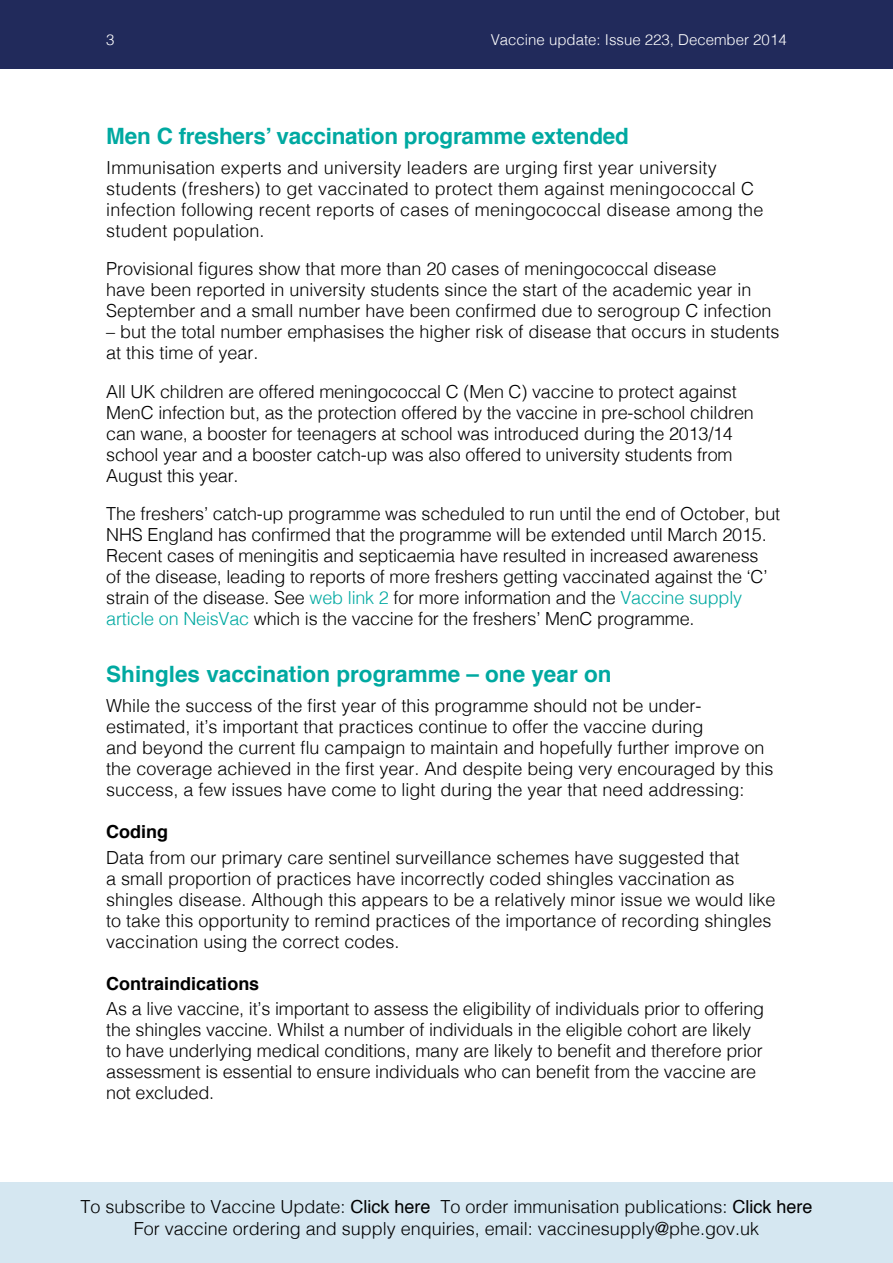
<style>
.page{position:relative;width:893px;height:1263px;background:#fff}
.page>*{position:absolute;margin:0;border:0;box-sizing:border-box;transform-origin:0 0}
.t1{font:700 22.5px "Helvetica";letter-spacing:-.01em;color:#00a9a1}
.Body_1{font:300 18px/21px "Helvetica";color:#000}
.t2{font:700 18px "Helvetica";color:#000}
.t3{font:300 15px "Helvetica";color:#fff}
.s1{color:#00a9a1}
.s2{font-weight:400}
</style>
<div class="page">
<div style="left:0;top:0;width:893px;height:68px;background:#212a5b"></div>
<div style="left:0;top:1182px;width:893px;height:81px;background:#d5e7f1"></div>
<p class="t3" style="left:106px;top:27px;width:10px">3</p>
<p class="t3" style="left:491px;top:27px;width:297px">Vaccine update: Issue 223, December 2014</p>
<p class="t1" style="left:106px;top:118px;width:524px">Men C freshers’ vaccination programme extended</p>
<p class="Body_1" style="left:106px;top:156px;width:659px">Immunisation experts and university leaders are urging first year university students (freshers) to get vaccinated to protect them against meningococcal C infection following recent reports of cases of meningococcal disease among the student population.</p>
<p class="Body_1" style="left:106px;top:257px;width:667px">Provisional figures show that more than 20 cases of meningococcal disease<br>have been reported in university students since the start of the academic year in<br>September and a small number have been confirmed due to serogroup C infection</p>
<p class="Body_1" style="left:106px;top:320px;width:675px">– but the total number emphasises the higher risk of disease that occurs in students at this time of year.</p>
<p class="Body_1" style="left:106px;top:379px;width:649px">All UK children are offered meningococcal C (Men C) vaccine to protect against MenC infection but, as the protection offered by the vaccine in pre-school children can wane, a booster for teenagers at school was introduced during the 2013/14 school year and a booster catch-up was also offered to university students from August this year.</p>
<p class="Body_1" style="left:106px;top:501px;width:675px">The freshers’ catch-up programme was scheduled to run until the end of October, but NHS England has confirmed that the programme will be extended until March 2015.<br>Recent cases of meningitis and septicaemia have resulted in increased awareness<br>of the disease, leading to reports of more freshers getting vaccinated against the ‘C’ strain of the disease. See <span class="s1">web link 2</span> for more information and the <span class="s1">Vaccine supply article on NeisVac</span> which is the vaccine for the freshers’ MenC programme.</p>
<p class="t1" style="left:106px;top:656px;width:507px">Shingles vaccination programme – one year on</p>
<p class="Body_1" style="left:106px;top:694px;width:669px">While the success of the first year of this programme should not be under&shy;estimated, it’s important that practices continue to offer the vaccine during<br>and beyond the current flu campaign to maintain and hopefully further improve on the coverage achieved in the first year. And despite being very encouraged by this success, a few issues have come to light during the year that need addressing:</p>
<p class="t2" style="left:106px;top:817px;width:63px">Coding</p>
<p class="Body_1" style="left:106px;top:845px;width:671px">Data from our primary care sentinel surveillance schemes have suggested that<br>a small proportion of practices have incorrectly coded shingles vaccination as shingles disease. Although this appears to be a relatively minor issue we would like to take this opportunity to remind practices of the importance of recording shingles vaccination using the correct codes.</p>
<p class="t2" style="left:106px;top:969px;width:155px">Contraindications</p>
<p class="Body_1" style="left:106px;top:997px;width:659px">As a live vaccine, it’s important to assess the eligibility of individuals prior to offering the shingles vaccine. Whilst a number of individuals in the eligible cohort are likely to have underlying medical conditions, many are likely to benefit and therefore prior assessment is essential to ensure individuals who can benefit from the vaccine are not excluded.</p>
<p class="Body_1" style="left:80px;top:1194px;width:734px;line-height:22.5px;text-align:center">To subscribe to Vaccine Update: <span class="s2">Click here</span> To order immunisation publications: <span class="s2">Click here<br></span>For vaccine ordering and supply enquiries, email: vaccinesupply@phe.gov.uk</p>
</div>
